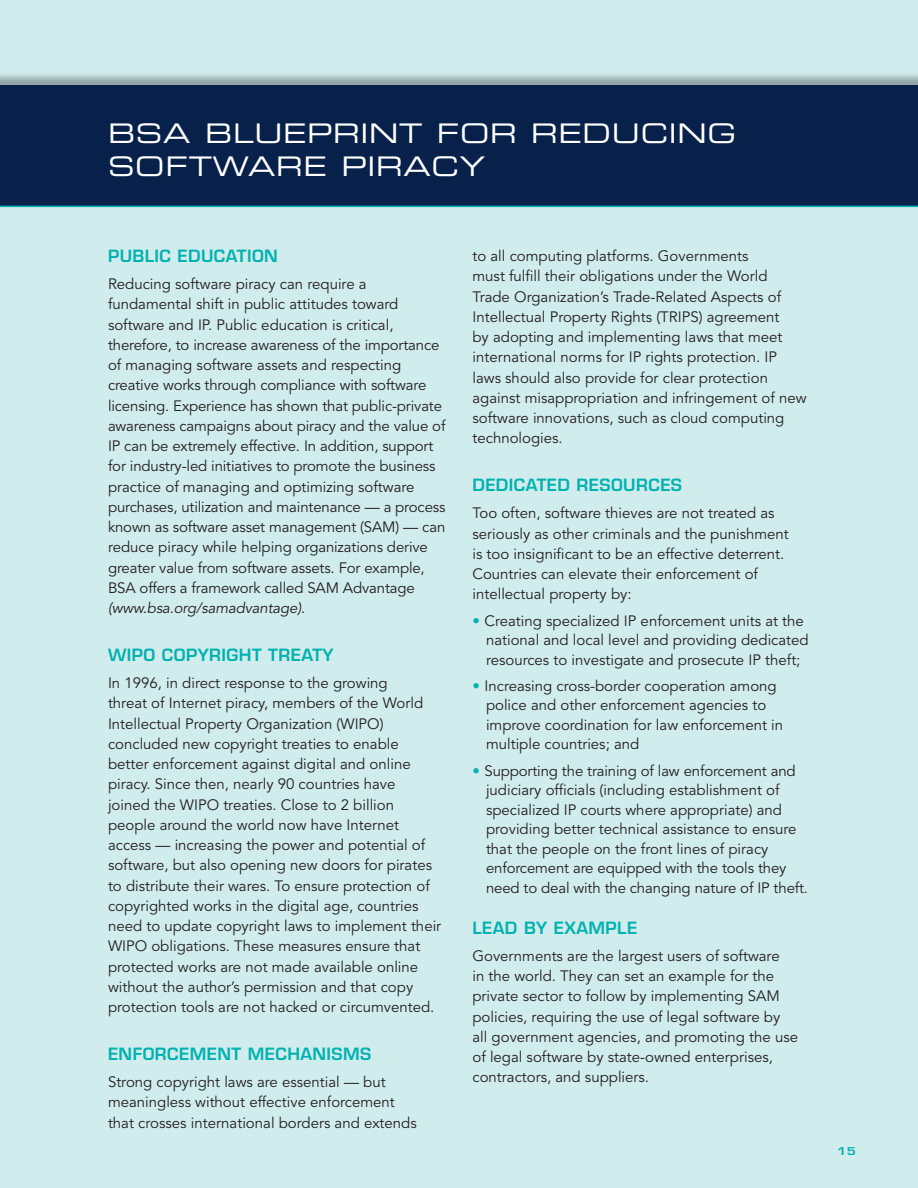
<style>
.page{position:relative;width:918px;height:1188px;background:#d1ecec}
.page>*{position:absolute;margin:0;border:0;box-sizing:border-box;transform-origin:0 0}
.t1{font:27px/33px "Eurostile LT Std Ex 2";letter-spacing:.025em;color:#fff}
.t2{font:600 16.5px "Eurostile LT Std";letter-spacing:.025em;color:#00b2b0}
.t3{font:15px/20.2px "Avenir LT Std";color:#231f20}
.t4{font:600 10.5px "Eurostile LT Std";color:#00b2b0;scale:1.25 1}
.s1{font-style:italic}
.s2{color:#00b2b0}
</style>
<div class="page">
<img style="left:0;top:74px;width:918px;height:134px">
<div style="left:0;top:86px;width:918px;height:121px;background:#07214b"></div>
<hr style="left:0;top:206px;width:918px;height:1px;background:#00b2b0">
<h1 class="t1" style="left:108px;top:116px;width:630px">BSA BLUEPRINT FOR REDUCING<br>SOFTWARE PIRACY</h1>
<p class="t2" style="left:108px;top:246px;width:171px">PUBLIC EDUCATION</p>
<p class="t3" style="left:108px;top:274px;width:339px">Reducing software piracy can require a fundamental shift in public attitudes toward software and IP. Public education is critical, therefore, to increase awareness of the importance of managing software assets and respecting creative works through compliance with software licensing. Experience has shown that public-private awareness campaigns about piracy and the value of IP can be extremely effective. In addition, support for industry-led initiatives to promote the business practice of managing and optimizing software purchases, utilization and maintenance — a process known as software asset management (SAM) — can reduce piracy while helping organizations derive greater value from software assets. For example, BSA offers a framework called SAM Advantage <span class="s1">(www.bsa.org/samadvantage)</span>.</p>
<p class="t2" style="left:108px;top:645px;width:227px">WIPO COPYRIGHT TREATY</p>
<p class="t3" style="left:108px;top:673px;width:335px">In 1996, in direct response to the growing<br>threat of Internet piracy, members of the World Intellectual Property Organization (WIPO) concluded new copyright treaties to enable better enforcement against digital and online piracy. Since then, nearly 90 countries have<br>joined the WIPO treaties. Close to 2 billion people around the world now have Internet access — increasing the power and potential of software, but also opening new doors for pirates to distribute their wares. To ensure protection of copyrighted works in the digital age, countries need to update copyright laws to implement their WIPO obligations. These measures ensure that protected works are not made available online without the author’s permission and that copy protection tools are not hacked or circumvented.</p>
<p class="t2" style="left:108px;top:1044px;width:265px">ENFORCEMENT MECHANISMS</p>
<p class="t3" style="left:108px;top:1072px;width:310px">Strong copyright laws are essential — but meaningless without effective enforcement that crosses international borders and extends</p>
<p class="t3" style="left:472px;top:246px;width:336px">to all computing platforms. Governments<br>must fulfill their obligations under the World Trade Organization’s Trade-Related Aspects of Intellectual Property Rights (TRIPS) agreement<br>by adopting and implementing laws that meet international norms for IP rights protection. IP laws should also provide for clear protection against misappropriation and infringement of new software innovations, such as cloud computing technologies.</p>
<p class="t2" style="left:472px;top:475px;width:211px">DEDICATED RESOURCES</p>
<p class="t3" style="left:472px;top:503px;width:318px">Too often, software thieves are not treated as seriously as other criminals and the punishment is too insignificant to be an effective deterrent.<br>Countries can elevate their enforcement of intellectual property by:</p>
<p class="t3" style="left:486px;top:611px;width:324px;line-height:19.5px;text-indent:-14px"><span class="s2">•</span> Creating specialized IP enforcement units at the national and local level and providing dedicated resources to investigate and prosecute IP theft;</p>
<p class="t3" style="left:486px;top:676px;width:299px;line-height:19.5px;text-indent:-14px"><span class="s2">•</span> Increasing cross-border cooperation among police and other enforcement agencies to improve coordination for law enforcement in multiple countries; and</p>
<p class="t3" style="left:486px;top:761px;width:324px;line-height:19.5px;text-indent:-14px"><span class="s2">•</span> Supporting the training of law enforcement and judiciary officials (including establishment of specialized IP courts where appropriate) and providing better technical assistance to ensure that the people on the front lines of piracy enforcement are equipped with the tools they need to deal with the changing nature of IP theft.</p>
<p class="t2" style="left:472px;top:917px;width:166px">LEAD BY EXAMPLE</p>
<p class="t3" style="left:472px;top:946px;width:327px">Governments are the largest users of software<br>in the world. They can set an example for the private sector to follow by implementing SAM policies, requiring the use of legal software by all government agencies, and promoting the use of legal software by state-owned enterprises, contractors, and suppliers.</p>
<p class="t4" style="left:837px;top:1144px;width:17px">15</p>
</div>
